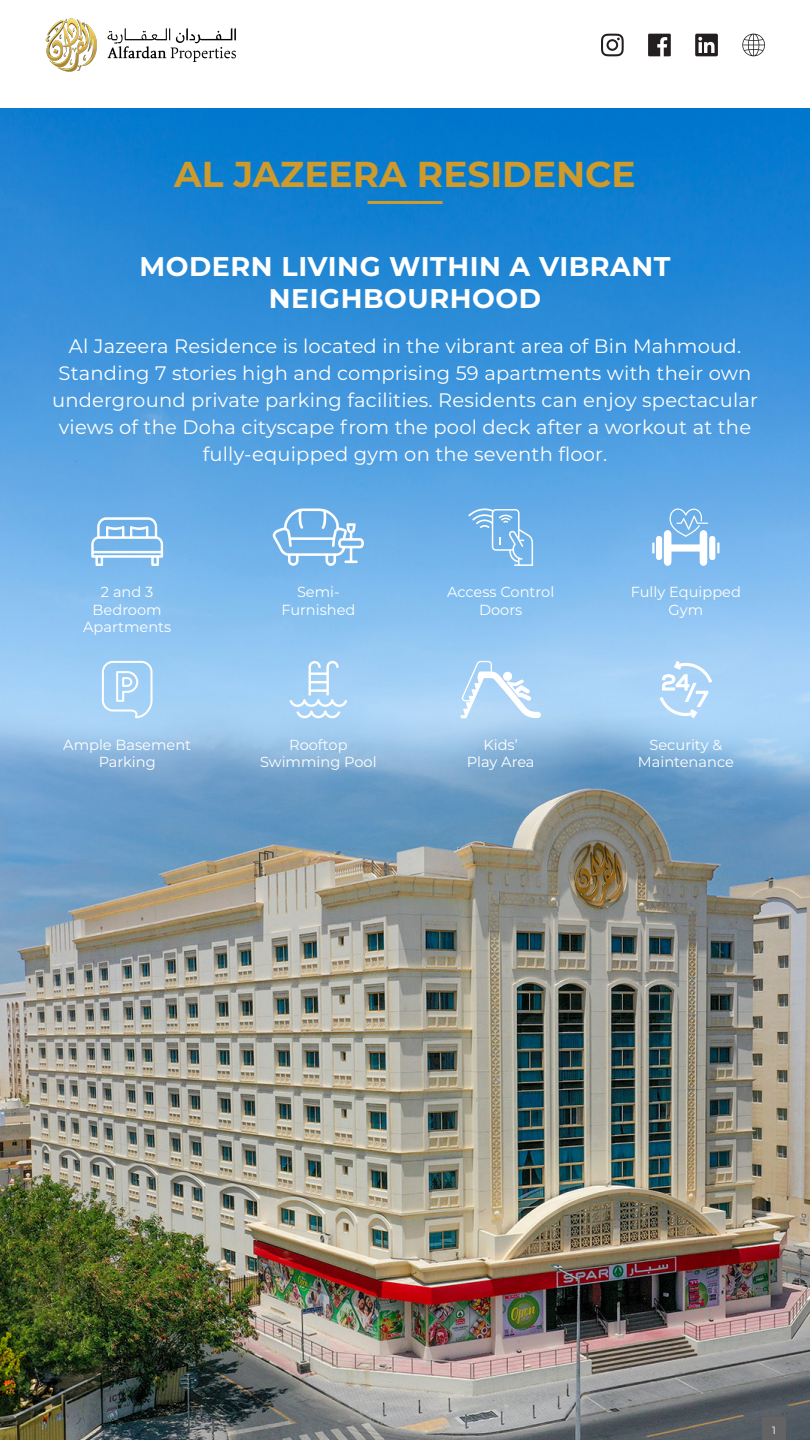
<style>
.page{position:relative;width:810px;height:1440px;background:#fff}
.page>*{position:absolute;margin:0;border:0;box-sizing:border-box;transform-origin:0 0}
.t1{font:700 36px "Montserrat";color:#ce9a2c}
.t2{font:700 27px/32.1px "Montserrat";letter-spacing:.02em;color:#fff;text-align:center}
.t3{font:19.5px/27px "Montserrat";letter-spacing:.01em;color:#fff;text-align:center}
.t4{font:14.55px/17.5px "Montserrat";color:#fff;text-align:center}
.t5{font:10.5px "Montserrat";color:#fff}
</style>
<div class="page">
<img style="left:0;top:108px;width:810px;height:1332px">
<div style="left:762px;top:1417px;width:24px;height:23px;background:#636366"></div>
<hr style="left:368px;top:201px;width:74px;height:3px;background:#ce9a2c">
<svg style="left:91px;top:517px;width:72px;height:49px"></svg>
<svg style="left:102px;top:661px;width:51px;height:57px"></svg>
<svg style="left:652px;top:508px;width:68px;height:58px"></svg>
<svg style="left:659px;top:660px;width:54px;height:59px"></svg>
<svg style="left:468px;top:508px;width:65px;height:58px"></svg>
<svg style="left:460px;top:661px;width:81px;height:57px"></svg>
<svg style="left:289px;top:661px;width:58px;height:57px"></svg>
<svg style="left:273px;top:509px;width:91px;height:57px"></svg>
<svg style="left:742px;top:34px;width:23px;height:22px"></svg>
<svg style="left:695px;top:34px;width:23px;height:22px"></svg>
<svg style="left:648px;top:34px;width:23px;height:22px"></svg>
<svg style="left:601px;top:34px;width:23px;height:22px"></svg>
<img style="left:45px;top:19px;width:191px;height:52px">
<p class="t1" style="left:174px;top:148px;width:463px">AL JAZEERA RESIDENCE</p>
<p class="t2" style="left:139px;top:249px;width:533px">MODERN LIVING WITHIN A VIBRANT<br>NEIGHBOURHOOD</p>
<p class="t3" style="left:52px;top:332px;width:707px">Al Jazeera Residence is located in the vibrant area of Bin Mahmoud.<br>Standing 7 stories high and comprising 59 apartments with their own underground private parking facilities. Residents can enjoy spectacular views of the Doha cityscape from the pool deck after a workout at the fully-equipped gym on the seventh floor.</p>
<p class="t4" style="left:83px;top:583px;width:90px">2 and 3<br>Bedroom<br>Apartments</p>
<p class="t4" style="left:63px;top:735px;width:129px">Ample Basement<br>Parking</p>
<p class="t4" style="left:281px;top:583px;width:76px">Semi-<br>Furnished</p>
<p class="t4" style="left:260px;top:735px;width:118px">Rooftop<br>Swimming Pool</p>
<p class="t4" style="left:447px;top:583px;width:109px">Access Control<br>Doors</p>
<p class="t4" style="left:467px;top:735px;width:69px">Kids’<br>Play Area</p>
<p class="t4" style="left:631px;top:583px;width:112px">Fully Equipped<br>Gym</p>
<p class="t4" style="left:638px;top:735px;width:98px">Security &amp;<br>Maintenance</p>
<p class="t5" style="left:772px;top:1423px;width:5px">1</p>
</div>
